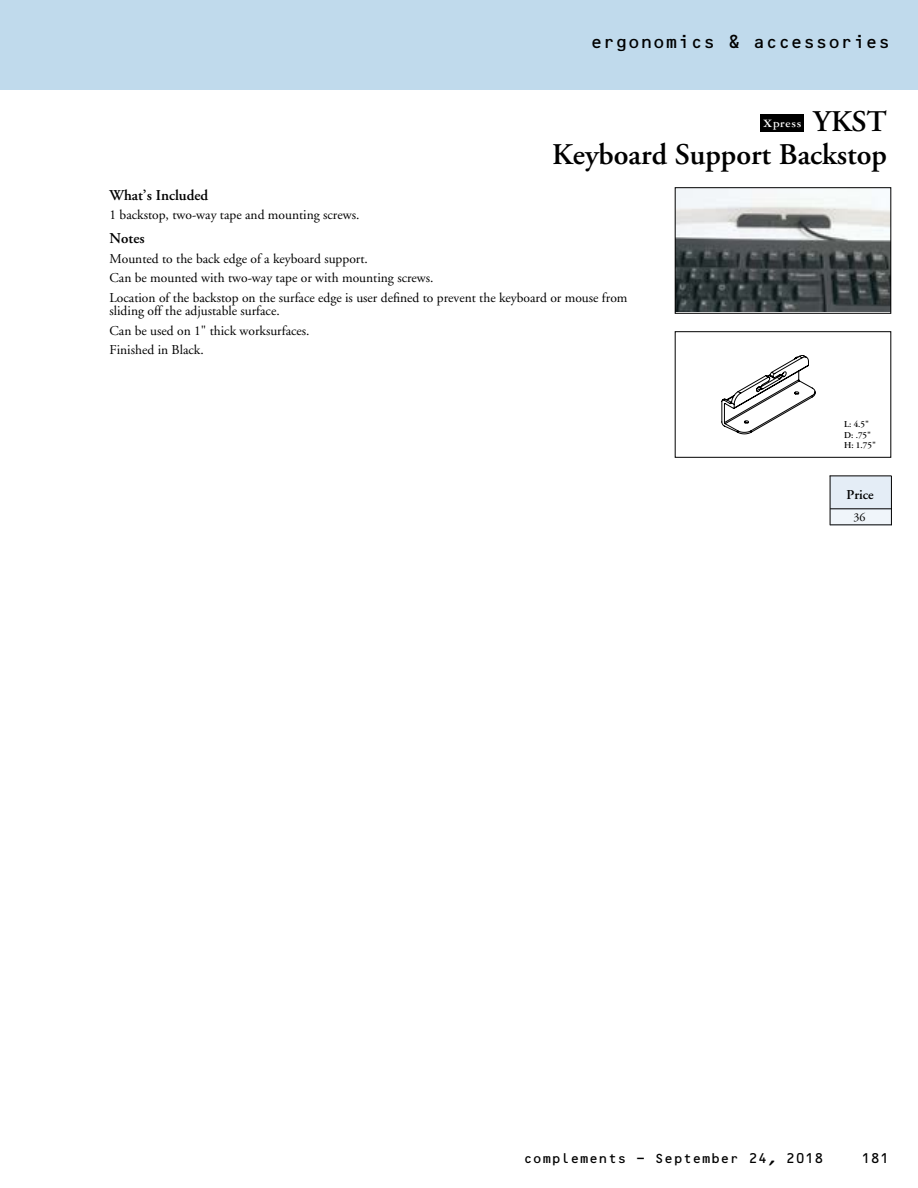
<style>
.page{position:relative;width:918px;height:1188px;background:#fff}
.page>*{position:absolute;margin:0;border:0;box-sizing:border-box;transform-origin:0 0}
.t1{font:600 30px/33px "Adobe Garamond";color:#000;text-align:right}
.t2{font:18px "OCRB";letter-spacing:-.025em;color:#000}
.t3{font:600 15px "Adobe Garamond";color:#000}
.t4{font:13.5px/19.5px "Adobe Garamond";color:#000}
.t5{font:13.5px "OCRB";letter-spacing:-.025em;color:#000}
.t6{font:600 13.5px "Adobe Garamond";color:#000}
.t7{font:700 12px "Garamond Three";letter-spacing:.05em;color:#fff}
.t8{font:12px "Adobe Garamond";color:#000}
.t9{font:600 9px/10.5px "Adobe Garamond";color:#000}
</style>
<div class="page">
<div style="left:0;top:0;width:918px;height:90px;background:#c0daec"></div>
<div style="left:760px;top:114px;width:44px;height:17px;background:#000"></div>
<img style="left:677px;top:190px;width:212px;height:122px">
<div style="left:675px;top:188px;width:216px;height:126px;border:1px solid #000"></div>
<svg style="left:722px;top:355px;width:93px;height:79px"></svg>
<div style="left:675px;top:332px;width:216px;height:126px;border:1px solid #000"></div>
<div style="left:830px;top:509px;width:61px;height:16px;background:#f0f5fa"></div>
<div style="left:830px;top:476px;width:61px;height:34px;background:#e4edf6"></div>
<hr style="left:830px;top:508px;width:62px;height:1px;background:#000">
<hr style="left:830px;top:524px;width:62px;height:1px;background:#000">
<hr style="left:891px;top:476px;width:1px;height:49px;background:#000">
<hr style="left:830px;top:476px;width:1px;height:49px;background:#000">
<hr style="left:830px;top:476px;width:61px;height:1px;background:#000">
<h2 class="t2" style="left:590px;top:32px;width:302px">ergonomics &amp; accessories</h2>
<h1 class="t1" style="left:552px;top:106px;width:336px">YKST<br>Keyboard Support Backstop</h1>
<p class="t7" style="left:763px;top:116px;width:40px">Xpress</p>
<p class="t3" style="left:110px;top:187px;width:100px">What’s Included</p>
<p class="t4" style="left:110px;top:206px;width:251px">1 backstop, two-way tape and mounting screws.</p>
<p class="t3" style="left:110px;top:230px;width:37px">Notes</p>
<p class="t4" style="left:110px;top:249px;width:520px">Mounted to the back edge of a keyboard support.<br>Can be mounted with two-way tape or with mounting screws.<br>Location of the backstop on the surface edge is user defined to prevent the keyboard or mouse from</p>
<p class="t4" style="left:110px;top:302px;width:202px">sliding off the adjustable surface.<br>Can be used on 1" thick worksurfaces.<br>Finished in Black.</p>
<p class="t9" style="left:844px;top:419px;width:33px">L: 4.5"<br>D: .75"<br>H: 1.75"</p>
<p class="t6" style="left:847px;top:487px;width:29px">Price</p>
<p class="t8" style="left:854px;top:511px;width:13px">36</p>
<p class="t5" style="left:523px;top:1151px;width:302px">complements - September 24, 2018</p>
<p class="t5" style="left:861px;top:1151px;width:30px">181</p>
</div>
